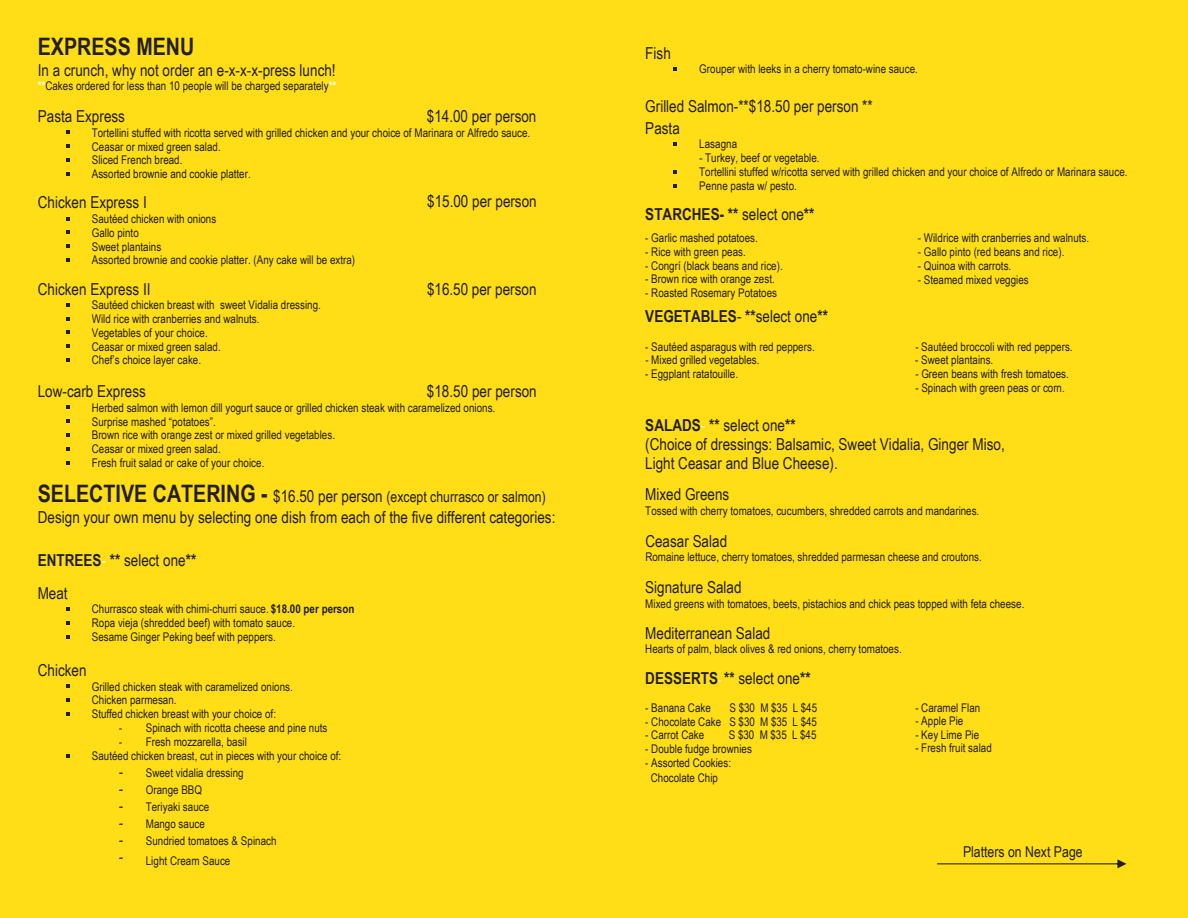
<style>
.page{position:relative;width:1188px;height:918px;background:#ffdd17}
.page>*{position:absolute;margin:0;border:0;box-sizing:border-box;transform-origin:0 0}
.t1{font:700 24px "Arial Narrow";color:#231f20}
.t2{font:16.5px/19.4px "Arial Narrow";color:#231f20}
.t3{font:700 16.5px "Arial Narrow";color:#231f20}
.t4{font:15px "Arial Narrow";color:#231f20}
.t5{font:12px/13.8px "Arial Narrow";color:#231f20}
.s1{font-weight:700;color:#fff}
.s2{font-weight:700;font-size:24px}
.s3{font-size:16.5px}
.s4{font-weight:700}
.s5{color:#fff}
.s6{font-family:"Maiandra GD"}
.s7{font-family:"Maiandra GD";font-size:15px}
.s8{font-weight:400}
.s9{font-weight:400;font-size:12px;color:#fff}
</style>
<div class="page">
<svg style="left:66px;top:144px;width:3px;height:4px"></svg>
<svg style="left:66px;top:158px;width:3px;height:4px"></svg>
<svg style="left:66px;top:244px;width:3px;height:4px"></svg>
<svg style="left:66px;top:258px;width:3px;height:4px"></svg>
<svg style="left:66px;top:303px;width:3px;height:4px"></svg>
<svg style="left:66px;top:344px;width:3px;height:4px"></svg>
<svg style="left:66px;top:358px;width:3px;height:4px"></svg>
<svg style="left:66px;top:433px;width:3px;height:4px"></svg>
<svg style="left:66px;top:447px;width:3px;height:4px"></svg>
<svg style="left:66px;top:607px;width:3px;height:4px"></svg>
<svg style="left:66px;top:698px;width:3px;height:4px"></svg>
<svg style="left:66px;top:712px;width:3px;height:4px"></svg>
<svg style="left:673px;top:67px;width:4px;height:4px"></svg>
<svg style="left:673px;top:142px;width:4px;height:4px"></svg>
<svg style="left:673px;top:170px;width:4px;height:4px"></svg>
<svg style="left:673px;top:184px;width:4px;height:3px"></svg>
<svg style="left:937px;top:859px;width:189px;height:9px"></svg>
<h1 class="t1" style="left:38px;top:29px;width:158px">EXPRESS MENU</h1>
<h2 class="t2" style="left:38px;top:60px;width:299px">In a crunch, why not order an e-x-x-x-press lunch!</h2>
<p class="t5" style="left:38px;top:79px;width:300px"><span class="s1">**</span>Cakes ordered for less than 10 people will be charged separately<span class="s1">**</span></p>
<h2 class="t2" style="left:38px;top:106px;width:89px">Pasta Express</h2>
<h2 class="t2" style="left:427px;top:106px;width:111px">$14.00 per person</h2>
<p class="t5" style="left:92px;top:125px;width:440px">Tortellini stuffed with ricotta served with grilled chicken and your choice of Marinara or Alfredo sauce.<br>Ceasar or mixed green salad.<br>Sliced French bread.<br>Assorted brownie and cookie platter.</p>
<h2 class="t2" style="left:38px;top:192px;width:111px">Chicken Express I</h2>
<p class="t5" style="left:92px;top:211px;width:126px">Sautéed chicken with onions<br>Gallo pinto</p>
<p class="t5" style="left:92px;top:253px;width:265px">Assorted brownie and cookie platter. (Any cake will be extra)</p>
<h2 class="t2" style="left:427px;top:191px;width:111px">$15.00 per person</h2>
<p class="t5" style="left:92px;top:239px;width:71px">Sweet plantains</p>
<h2 class="t2" style="left:38px;top:279px;width:114px">Chicken Express II</h2>
<h2 class="t2" style="left:427px;top:279px;width:111px">$16.50 per person</h2>
<p class="t5" style="left:92px;top:298px;width:231px">Sautéed chicken breast with sweet Vidalia dressing.<br>Wild rice with cranberries and walnuts.<br>Vegetables of your choice.<br>Ceasar or mixed green salad.<br>Chef’s choice layer cake.</p>
<h2 class="t2" style="left:38px;top:381px;width:110px">Low-carb Express</h2>
<h2 class="t2" style="left:427px;top:381px;width:111px">$18.50 per person</h2>
<p class="t5" style="left:92px;top:400px;width:405px">Herbed salmon with lemon dill yogurt sauce or grilled chicken steak with caramelized onions.<br>Surprise mashed “potatoes”.<br>Brown rice with orange zest or mixed grilled vegetables.<br>Ceasar or mixed green salad.<br>Fresh fruit salad or cake of your choice.</p>
<p class="t4" style="left:38px;top:486px;width:510px"><span class="s2">SELECTIVE CATERING -</span> <span class="s3">$16.50 per person</span> (except churrasco or salmon)</p>
<h2 class="t2" style="left:38px;top:507px;width:519px">Design your own menu by selecting one dish from each of the five different categories:</h2>
<h2 class="t2" style="left:38px;top:543px;width:160px;line-height:32.7px"><span class="s4">ENTREES</span><span class="s5">-</span> <span class="s4">**</span> select one<span class="s4">**<br></span>Meat</h2>
<p class="t5" style="left:92px;top:602px;width:264px">Churrasco steak with chimi-churri sauce. <span class="s4">$18.00 per person<br></span>Ropa vieja (shredded beef) with tomato sauce.<br>Sesame Ginger Peking beef with peppers.</p>
<h2 class="t2" style="left:38px;top:660px;width:50px">Chicken</h2>
<p class="t5" style="left:92px;top:679px;width:203px">Grilled chicken steak with caramelized onions.<br>Chicken parmesan.<br>Stuffed chicken breast with your choice of:</p>
<p class="t5" style="left:119px;top:721px;width:210px"><span class="s6">-</span> Spinach with ricotta cheese and pine nuts</p>
<p class="t5" style="left:92px;top:735px;width:251px;text-indent:27px"><span class="s6">-</span> Fresh mozzarella, basil<br>Sautéed chicken breast, cut in pieces with your choice of:</p>
<p class="t5" style="left:119px;top:765px;width:126px"><span class="s7">-</span> Sweet vidalia dressing</p>
<p class="t5" style="left:119px;top:782px;width:85px"><span class="s7">-</span> Orange BBQ</p>
<p class="t5" style="left:119px;top:799px;width:92px"><span class="s7">-</span> Teriyaki sauce</p>
<p class="t5" style="left:119px;top:817px;width:88px"><span class="s7">-</span> Mango sauce</p>
<p class="t5" style="left:119px;top:834px;width:159px"><span class="s7">-</span> Sundried tomatoes &amp; Spinach</p>
<p class="t5" style="left:119px;top:854px;width:113px"><sup>-</sup> Light Cream Sauce</p>
<h2 class="t2" style="left:645px;top:42px;width:27px">Fish</h2>
<p class="t5" style="left:699px;top:62px;width:220px">Grouper with leeks in a cherry tomato-wine sauce.</p>
<h2 class="t2" style="left:645px;top:96px;width:229px">Grilled Salmon-**$18.50 per person **</h2>
<h2 class="t2" style="left:645px;top:118px;width:36px">Pasta</h2>
<p class="t5" style="left:699px;top:137px;width:39px">Lasagna</p>
<p class="t5" style="left:699px;top:151px;width:430px"><span class="s6">-</span> Turkey, beef or vegetable.<br>Tortellini stuffed w/ricotta served with grilled chicken and your choice of Alfredo or Marinara sauce.<br>Penne pasta w/ pesto.</p>
<h2 class="t3" style="left:645px;top:201px;width:171px">STARCHES- ** <span class="s8">select one</span>**</h2>
<p class="t5" style="left:645px;top:230px;width:114px">- Garlic mashed potatoes.</p>
<p class="t5" style="left:918px;top:230px;width:173px">- Wildrice with cranberries and walnuts.</p>
<p class="t5" style="left:645px;top:244px;width:102px">- Rice with green peas.</p>
<p class="t5" style="left:918px;top:244px;width:148px">- Gallo pinto (red beans and rice).</p>
<p class="t5" style="left:645px;top:258px;width:139px">- Congrí (black beans and rice).</p>
<p class="t5" style="left:645px;top:272px;width:131px">- Brown rice with orange zest.</p>
<h2 class="t3" style="left:645px;top:304px;width:184px">VEGETABLES<span class="s8">-</span> **<span class="s8">select one</span>**</h2>
<p class="t5" style="left:645px;top:339px;width:171px">- Sautéed asparagus with red peppers.</p>
<p class="t5" style="left:915px;top:339px;width:159px">- Sautéed broccoli with red peppers.</p>
<p class="t5" style="left:645px;top:353px;width:116px">- Mixed grilled vegetables.</p>
<p class="t5" style="left:915px;top:353px;width:80px">- Sweet plantains.</p>
<p class="t5" style="left:915px;top:366px;width:155px">- Green beans with fresh tomatoes.</p>
<p class="t5" style="left:915px;top:381px;width:151px">- Spinach with green peas or corn.</p>
<h2 class="t2" style="left:645px;top:415px;width:361px"><span class="s4">SALADS</span><span class="s5">-</span> <span class="s4">**</span> select one<span class="s4">**<br></span>(Choice of dressings: Balsamic, Sweet Vidalia, Ginger Miso,<br>Light Ceasar and Blue Cheese).</h2>
<h2 class="t2" style="left:645px;top:484px;width:86px">Mixed Greens</h2>
<p class="t5" style="left:645px;top:503px;width:335px">Tossed with cherry tomatoes, cucumbers, shredded carrots and mandarines.</p>
<h2 class="t2" style="left:645px;top:531px;width:83px">Ceasar Salad</h2>
<p class="t5" style="left:645px;top:550px;width:338px">Romaine lettuce, cherry tomatoes, shredded parmesan cheese and croutons.</p>
<h2 class="t2" style="left:645px;top:577px;width:98px">Signature Salad</h2>
<p class="t5" style="left:645px;top:596px;width:381px">Mixed greens with tomatoes, beets, pistachios and chick peas topped with feta cheese.</p>
<h2 class="t2" style="left:645px;top:623px;width:127px">Mediterranean Salad</h2>
<p class="t5" style="left:645px;top:642px;width:258px">Hearts of palm, black olives &amp; red onions, cherry tomatoes.</p>
<h2 class="t3" style="left:645px;top:665px;width:167px">DESSERTS<span class="s9">-</span> ** <span class="s8">select one</span>**</h2>
<p class="t5" style="left:645px;top:700px;width:67px">- Banana Cake</p>
<p class="t5" style="left:730px;top:700px;width:89px">S $30 M $35 L $45</p>
<p class="t5" style="left:645px;top:714px;width:173px">- Chocolate Cake S $30 M $35 L $45</p>
<p class="t5" style="left:645px;top:728px;width:60px">- Carrot Cake</p>
<p class="t5" style="left:729px;top:728px;width:89px">S $30 M $35 L $45</p>
<p class="t5" style="left:645px;top:742px;width:108px">- Double fudge brownies</p>
<p class="t5" style="left:651px;top:770px;width:69px">Chocolate Chip</p>
<p class="t5" style="left:918px;top:258px;width:95px">- Quinoa with carrots.</p>
<p class="t5" style="left:918px;top:273px;width:112px">- Steamed mixed veggies</p>
<p class="t5" style="left:645px;top:285px;width:133px">- Roasted Rosemary Potatoes</p>
<p class="t5" style="left:645px;top:366px;width:94px">- Eggplant ratatouille.</p>
<p class="t5" style="left:915px;top:700px;width:66px">- Caramel Flan</p>
<p class="t5" style="left:915px;top:714px;width:50px">- Apple Pie</p>
<p class="t5" style="left:915px;top:727px;width:65px">- Key Lime Pie</p>
<p class="t5" style="left:915px;top:741px;width:78px">- Fresh fruit salad</p>
<p class="t5" style="left:645px;top:755px;width:87px">- Assorted Cookies:</p>
<p class="t4" style="left:963px;top:840px;width:121px">Platters on Next Page</p>
</div>
